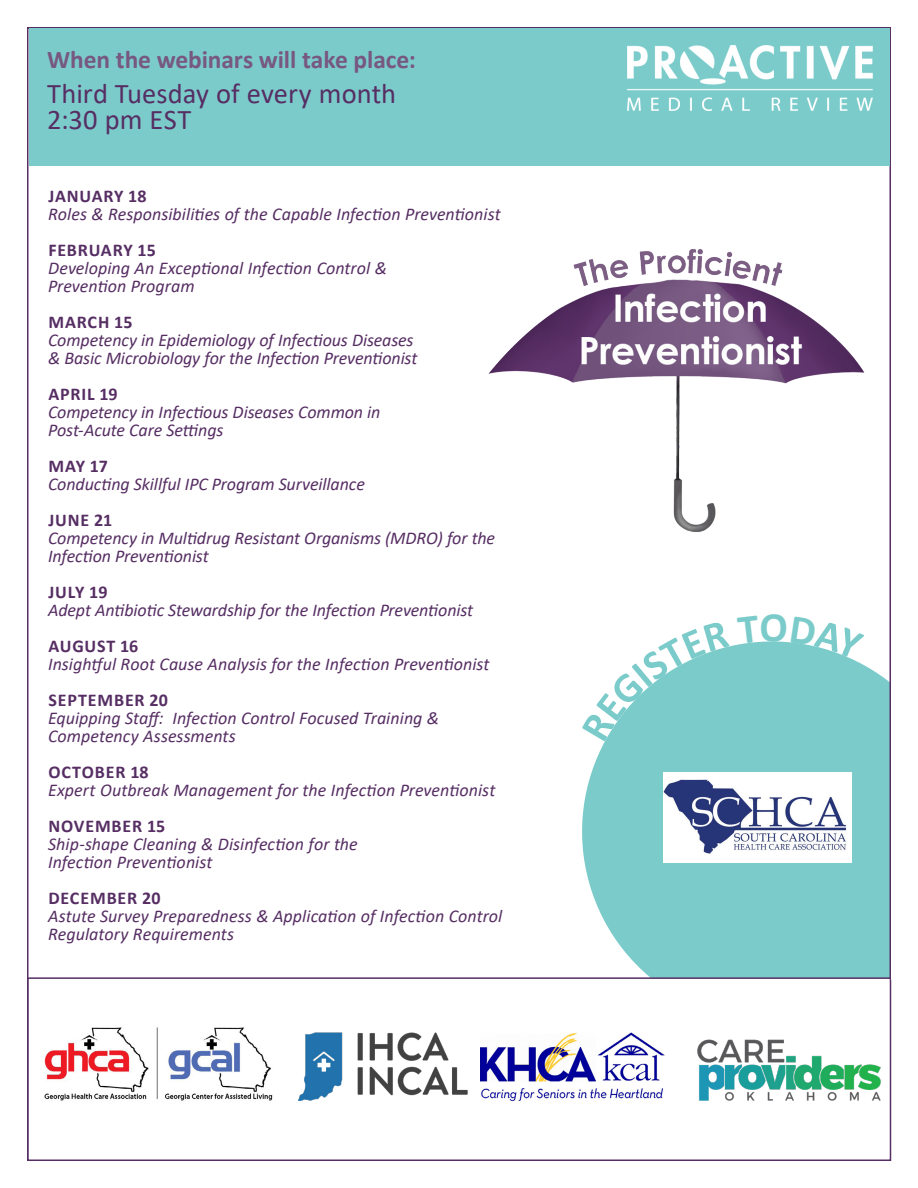
<style>
.page{position:relative;width:918px;height:1188px;background:#fff}
.page>*{position:absolute;margin:0;border:0;box-sizing:border-box;transform-origin:0 0}
.t1{font:700 42px "Calibri";color:#7ccbcb}
.t2{font:28.5px/26.8px "Calibri";color:#562e63}
.t3{font:700 25.5px "Calibri";letter-spacing:-.005em;color:#775881}
.t4{font:italic 18px/18px "Calibri";color:#562e63}
.t5{font:700 18px "Calibri";letter-spacing:.045em;color:#562e63}
</style>
<div class="page">
<svg style="left:582px;top:641px;width:310px;height:404px;background:#84cdcd"></svg>
<div style="left:27px;top:977px;width:864px;height:184px;background:#fff;border:2px solid #562e63"></div>
<div style="left:29px;top:29px;width:860px;height:137px;background:#7ccbcb"></div>
<img style="left:488px;top:249px;width:377px;height:283px">
<img style="left:627px;top:45px;width:246px;height:65px">
<div style="left:891px;top:608px;width:27px;height:372px;background:#fff"></div>
<img style="left:44px;top:1027px;width:229px;height:74px">
<img style="left:698px;top:1040px;width:182px;height:60px">
<img style="left:299px;top:1032px;width:168px;height:68px">
<img style="left:480px;top:1032px;width:184px;height:69px">
<img style="left:663px;top:772px;width:188px;height:90px">
<svg style="left:582px;top:641px;width:148px;height:101px"></svg>
<svg style="left:737px;top:641px;width:23px;height:3px"></svg>
<svg style="left:791px;top:641px;width:73px;height:19px"></svg>
<h3 class="t3" style="left:47px;top:42px;width:370px">When the webinars will take place:</h3>
<h2 class="t2" style="left:47px;top:79px;width:350px">Third Tuesday of every month<br>2:30 pm EST</h2>
<p class="t5" style="left:48px;top:183px;width:100px">JANUARY 18</p>
<p class="t4" style="left:48px;top:204px;width:454px">Roles &amp; Responsibilities of the Capable Infection Preventionist</p>
<p class="t5" style="left:48px;top:237px;width:109px">FEBRUARY 15</p>
<p class="t4" style="left:48px;top:258px;width:340px">Developing An Exceptional Infection Control &amp;<br>Prevention Program</p>
<p class="t5" style="left:48px;top:309px;width:86px">MARCH 15</p>
<p class="t4" style="left:48px;top:330px;width:371px">Competency in Epidemiology of Infectious Diseases &amp; Basic Microbiology for the Infection Preventionist</p>
<p class="t5" style="left:48px;top:381px;width:71px">APRIL 19</p>
<p class="t4" style="left:48px;top:402px;width:334px">Competency in Infectious Diseases Common in<br>Post-Acute Care Settings</p>
<p class="t5" style="left:48px;top:453px;width:61px">MAY 17</p>
<p class="t4" style="left:48px;top:474px;width:318px">Conducting Skillful IPC Program Surveillance</p>
<p class="t5" style="left:48px;top:507px;width:65px">JUNE 21</p>
<p class="t4" style="left:48px;top:528px;width:449px">Competency in Multidrug Resistant Organisms (MDRO) for the<br>Infection Preventionist</p>
<p class="t5" style="left:48px;top:579px;width:61px">JULY 19</p>
<p class="t4" style="left:48px;top:600px;width:427px">Adept Antibiotic Stewardship for the Infection Preventionist</p>
<p class="t5" style="left:48px;top:633px;width:91px">AUGUST 16</p>
<p class="t4" style="left:48px;top:654px;width:443px">Insightful Root Cause Analysis for the Infection Preventionist</p>
<p class="t5" style="left:48px;top:687px;width:121px">SEPTEMBER 20</p>
<p class="t4" style="left:48px;top:708px;width:393px">Equipping Staff: Infection Control Focused Training &amp;<br>Competency Assessments</p>
<p class="t5" style="left:48px;top:759px;width:102px">OCTOBER 18</p>
<p class="t4" style="left:48px;top:780px;width:449px">Expert Outbreak Management for the Infection Preventionist</p>
<p class="t5" style="left:48px;top:813px;width:118px">NOVEMBER 15</p>
<p class="t4" style="left:48px;top:834px;width:311px">Ship-shape Cleaning &amp; Disinfection for the<br>Infection Preventionist</p>
<p class="t5" style="left:48px;top:885px;width:114px">DECEMBER 20</p>
<p class="t4" style="left:48px;top:906px;width:456px">Astute Survey Preparedness &amp; Application of Infection Control<br>Regulatory Requirements</p>
<h1 class="t1" style="left:759px;top:598px;width:30px">O</h1>
</div>
